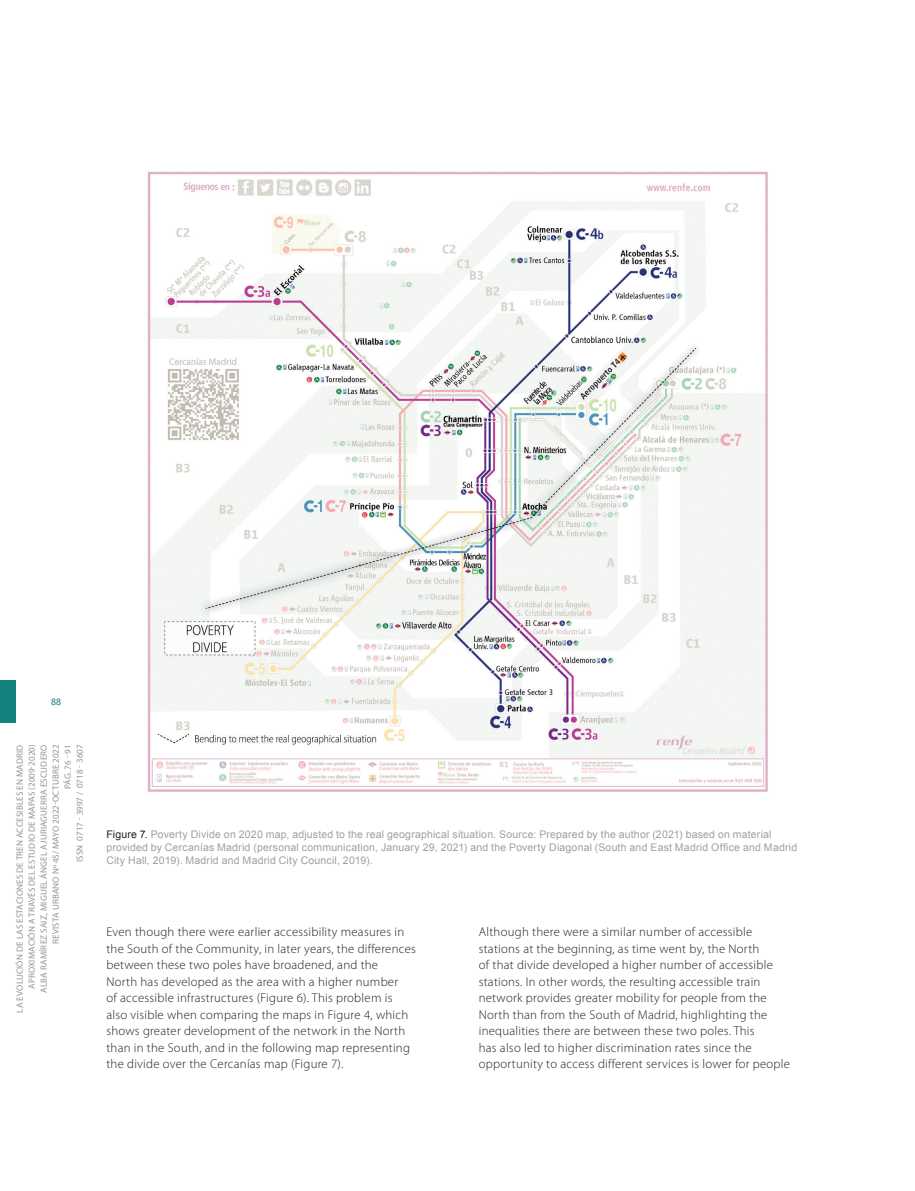
<style>
.page{position:relative;width:915px;height:1191px;background:#fff}
.page>*{position:absolute;margin:0;border:0;box-sizing:border-box;transform-origin:0 0}
.t1{font:300 12.75px/16.5px "Myriad Pro";letter-spacing:.02em;color:#231f20}
.t2{font:10.5px/12.6px "Arial";letter-spacing:.02em;color:#9d9fa2}
.t3{font:9px/12px "Myriad Pro";letter-spacing:.02em;color:#939598;text-align:right}
.t4{font:9px "Arial";color:#12837d}
.s1{color:#231f20}
</style>
<div class="page">
<div style="left:0;top:680px;width:16px;height:43px;background:#12837d"></div>
<img style="left:147px;top:171px;width:621px;height:621px">
<p class="t4" style="left:51px;top:696px;width:12px">88</p>
<p class="t3" style="left:14px;top:1012px;width:270px;rotate:-90deg">LA EVOLUCIÓN DE LAS ESTACIONES DE TREN ACCESIBLES EN MADRID APROXIMACIÓN A TRAVÉS DEL ESTUDIO DE MAPAS (2009-2020)<br>ALBA RAMÍREZ SAIZ, MIGUEL ÁNGEL AJURIAGUERRA ESCUDERO REVISTA URBANO Nº 45/ MAYO 2022-OCTUBRE 2022<br>PÁG. 76 - 91<br>ISSN 0717 - 3997 / 0718 - 3607</p>
<p class="t2" style="left:106px;top:828px;width:692px"><span class="s1">Figure 7.</span> Poverty Divide on 2020 map, adjusted to the real geographical situation. Source: Prepared by the author (2021) based on material provided by Cercanías Madrid (personal communication, January 29, 2021) and the Poverty Diagonal (South and East Madrid Office and Madrid<br>City Hall, 2019). Madrid and Madrid City Council, 2019).</p>
<p class="t1" style="left:106px;top:923px;width:311px">Even though there were earlier accessibility measures in the South of the Community, in later years, the differences between these two poles have broadened, and the<br>North has developed as the area with a higher number<br>of accessible infrastructures (Figure 6). This problem is also visible when comparing the maps in Figure 4, which shows greater development of the network in the North than in the South, and in the following map representing the divide over the Cercanías map (Figure 7).</p>
<p class="t1" style="left:478px;top:923px;width:313px">Although there were a similar number of accessible stations at the beginning, as time went by, the North<br>of that divide developed a higher number of accessible stations. In other words, the resulting accessible train network provides greater mobility for people from the North than from the South of Madrid, highlighting the inequalities there are between these two poles. This<br>has also led to higher discrimination rates since the opportunity to access different services is lower for people</p>
</div>
